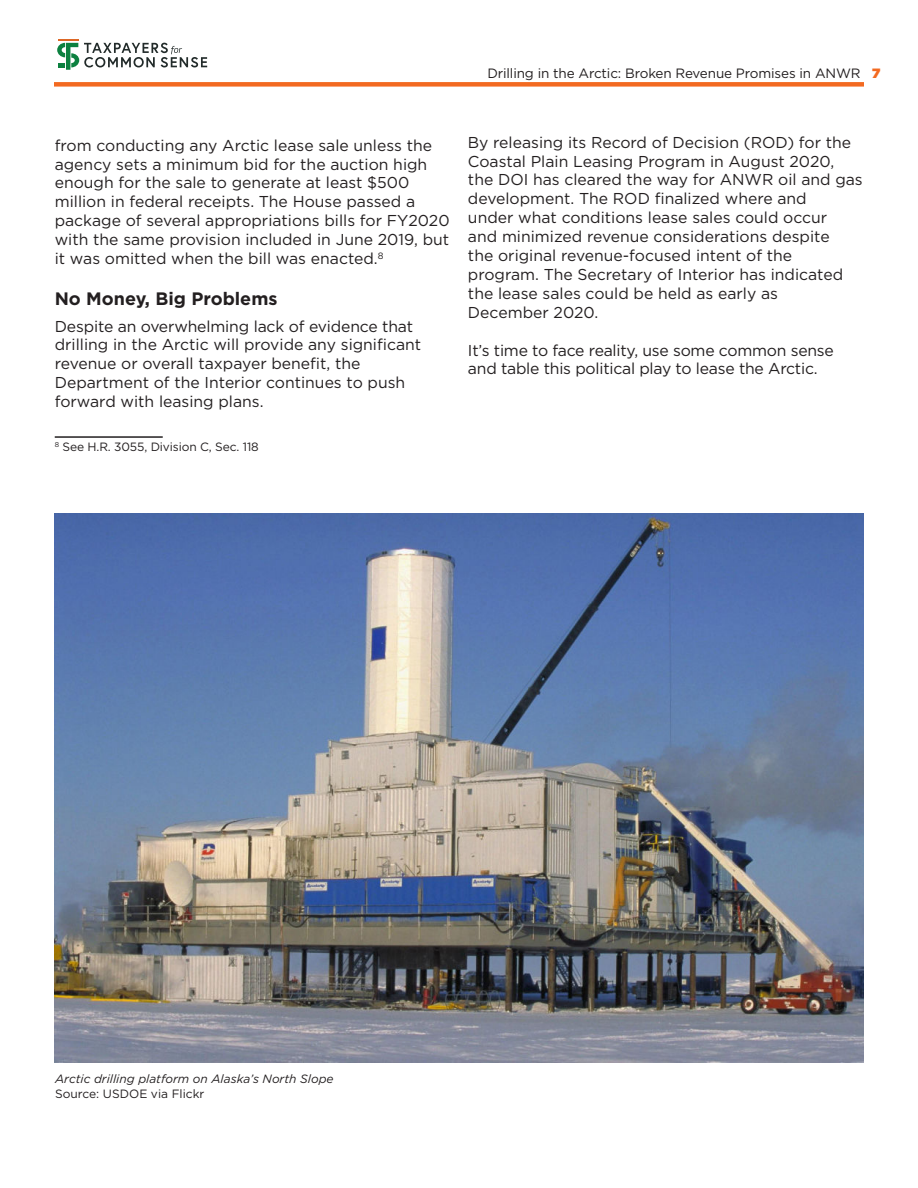
<style>
.page{position:relative;width:918px;height:1188px;background:#fff}
.page>*{position:absolute;margin:0;border:0;box-sizing:border-box;transform-origin:0 0}
.t1{font:700 18px "Gotham";color:#231f20}
.t2{font:15.75px/18.9px "Gotham";color:#231f20}
.t3{font:13.5px "Gotham";letter-spacing:-.01em;color:#231f20}
.t4{font:12px "Gotham";letter-spacing:-.01em;color:#231f20}
.t5{font:italic 12px "Gotham";color:#231f20}
.s1{font-weight:900;color:#f36a21}
</style>
<div class="page">
<div style="left:54px;top:82px;width:810px;height:5px;background:#f36a21"></div>
<svg style="left:57px;top:43px;width:150px;height:27px"></svg>
<hr style="left:58px;top:39px;width:20px;height:2px;background:#dd6726">
<hr style="left:55px;top:436px;width:108px;height:2px;background:#231f20">
<img style="left:55px;top:513px;width:809px;height:550px">
<p class="t3" style="left:487px;top:67px;width:395px">Drilling in the Arctic: Broken Revenue Promises in ANWR <span class="s1">7</span></p>
<p class="t2" style="left:55px;top:136px;width:396px">from conducting any Arctic lease sale unless the agency sets a minimum bid for the auction high enough for the sale to generate at least $500 million in federal receipts. The House passed a package of several appropriations bills for FY2020 with the same provision included in June 2019, but it was omitted when the bill was enacted.<sup>8</sup></p>
<p class="t1" style="left:55px;top:290px;width:224px">No Money, Big Problems</p>
<p class="t2" style="left:55px;top:317px;width:368px">Despite an overwhelming lack of evidence that drilling in the Arctic will provide any significant revenue or overall taxpayer benefit, the Department of the Interior continues to push forward with leasing plans.</p>
<p class="t4" style="left:55px;top:442px;width:206px"><sup>8</sup> See H.R. 3055, Division C, Sec. 118</p>
<p class="t2" style="left:468px;top:133px;width:396px">By releasing its Record of Decision (ROD) for the Coastal Plain Leasing Program in August 2020, the DOI has cleared the way for ANWR oil and gas development. The ROD finalized where and<br>under what conditions lease sales could occur<br>and minimized revenue considerations despite<br>the original revenue-focused intent of the program. The Secretary of Interior has indicated the lease sales could be held as early as December 2020.</p>
<p class="t2" style="left:468px;top:341px;width:367px">It’s time to face reality, use some common sense and table this political play to lease the Arctic.</p>
<p class="t5" style="left:55px;top:1074px;width:280px">Arctic drilling platform on Alaska’s North Slope</p>
<p class="t4" style="left:55px;top:1088px;width:151px">Source: USDOE via Flickr</p>
</div>
